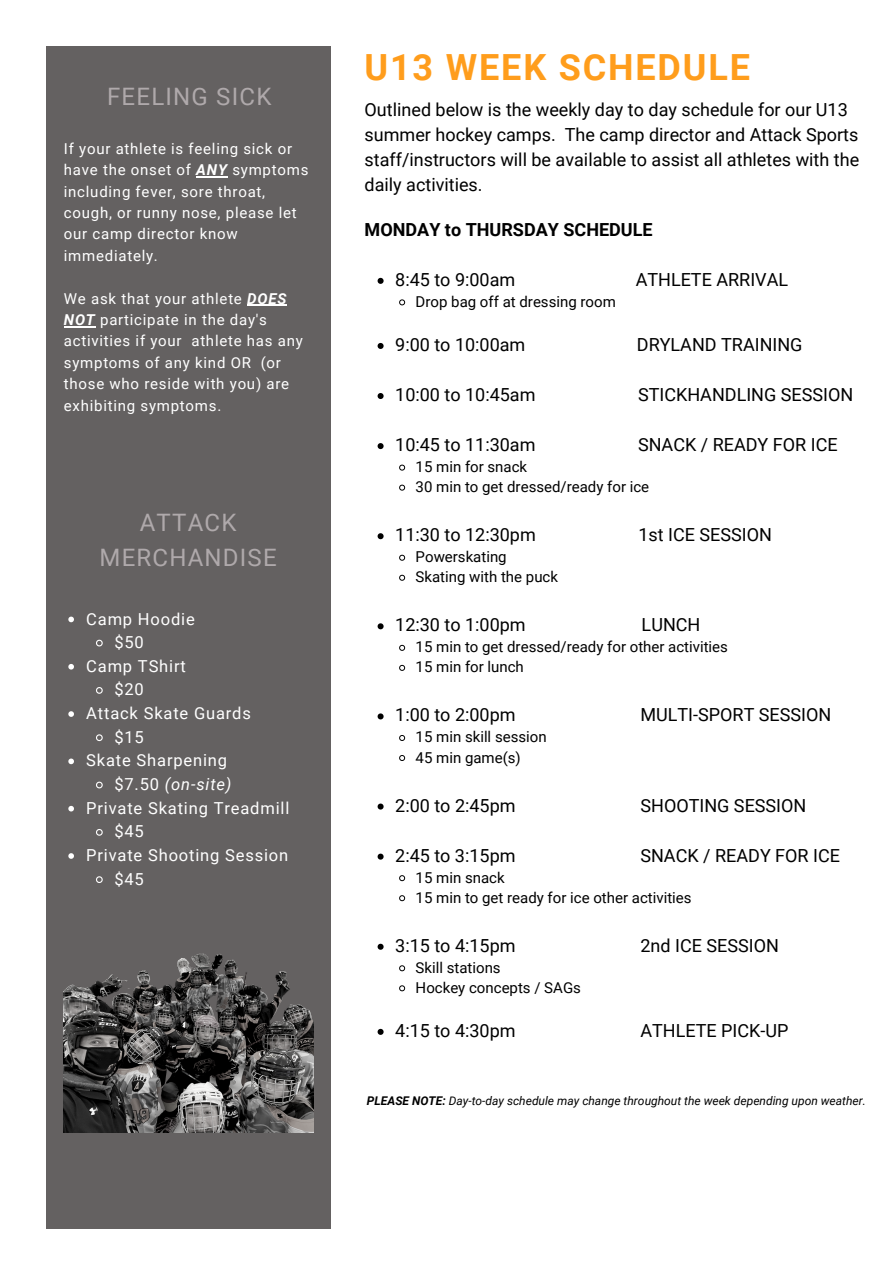
<style>
.page{position:relative;width:894px;height:1264px;background:#fff}
.page>*{position:absolute;margin:0;border:0;box-sizing:border-box;transform-origin:0 0}
.t1{font:700 36px "Roboto";letter-spacing:.05em;color:#ff9d1c}
.t2{font:24px "Roboto";letter-spacing:.05em;color:#afa9ab}
.t3{font:18px/25px "Roboto";color:#000}
.t4{font:700 18px "Roboto";color:#000}
.t5{font:16.5px "Roboto";letter-spacing:.05em;color:#fff}
.t6{font:italic 16.5px "Roboto";letter-spacing:.05em;color:#fff}
.t7{font:15px/21.5px "Roboto";letter-spacing:.05em;color:#fff}
.t8{font:15px "Roboto";color:#000}
.t9{font:italic 12px "Roboto";color:#000}
.s1{font-weight:700;font-style:italic}
.s2{font-style:normal}
.s3{font-weight:700}
</style>
<div class="page">
<div style="left:46px;top:47px;width:284px;height:1181px;background:#646161"></div>
<hr style="left:196px;top:176px;width:32px;height:1px;background:#fff">
<hr style="left:247px;top:305px;width:40px;height:1px;background:#fff">
<hr style="left:64px;top:326px;width:32px;height:1px;background:#fff">
<img style="left:63px;top:953px;width:250px;height:179px">
<svg style="left:377px;top:278px;width:6px;height:6px"></svg>
<svg style="left:399px;top:299px;width:7px;height:7px"></svg>
<svg style="left:377px;top:343px;width:6px;height:6px"></svg>
<svg style="left:377px;top:393px;width:6px;height:6px"></svg>
<svg style="left:377px;top:443px;width:6px;height:6px"></svg>
<svg style="left:399px;top:464px;width:7px;height:7px"></svg>
<svg style="left:399px;top:484px;width:7px;height:7px"></svg>
<svg style="left:377px;top:533px;width:6px;height:6px"></svg>
<svg style="left:399px;top:554px;width:7px;height:7px"></svg>
<svg style="left:399px;top:574px;width:7px;height:7px"></svg>
<svg style="left:377px;top:623px;width:6px;height:6px"></svg>
<svg style="left:399px;top:644px;width:7px;height:7px"></svg>
<svg style="left:399px;top:664px;width:7px;height:7px"></svg>
<svg style="left:377px;top:713px;width:6px;height:6px"></svg>
<svg style="left:399px;top:735px;width:7px;height:6px"></svg>
<svg style="left:399px;top:755px;width:7px;height:6px"></svg>
<svg style="left:377px;top:803px;width:6px;height:6px"></svg>
<svg style="left:377px;top:853px;width:6px;height:6px"></svg>
<svg style="left:399px;top:875px;width:7px;height:6px"></svg>
<svg style="left:399px;top:895px;width:7px;height:7px"></svg>
<svg style="left:377px;top:943px;width:6px;height:6px"></svg>
<svg style="left:399px;top:965px;width:7px;height:7px"></svg>
<svg style="left:399px;top:985px;width:7px;height:7px"></svg>
<svg style="left:377px;top:1028px;width:6px;height:6px"></svg>
<svg style="left:68px;top:616px;width:6px;height:6px"></svg>
<svg style="left:96px;top:639px;width:7px;height:8px"></svg>
<svg style="left:68px;top:664px;width:6px;height:5px"></svg>
<svg style="left:96px;top:687px;width:7px;height:7px"></svg>
<svg style="left:68px;top:711px;width:6px;height:6px"></svg>
<svg style="left:96px;top:734px;width:7px;height:8px"></svg>
<svg style="left:68px;top:758px;width:6px;height:6px"></svg>
<svg style="left:96px;top:781px;width:7px;height:8px"></svg>
<svg style="left:68px;top:805px;width:6px;height:6px"></svg>
<svg style="left:96px;top:829px;width:7px;height:7px"></svg>
<svg style="left:68px;top:853px;width:6px;height:5px"></svg>
<svg style="left:96px;top:876px;width:7px;height:7px"></svg>
<p class="t2" style="left:107px;top:83px;width:166px">FEELING SICK</p>
<p class="t7" style="left:64px;top:138px;width:246px">If your athlete is feeling sick or have the onset of <span class="s1">ANY</span> symptoms including fever, sore throat, cough, or runny nose, please let our camp director know immediately.</p>
<p class="t7" style="left:64px;top:288px;width:240px">We ask that your athlete <span class="s1">DOES<br>NOT</span> participate in the day's activities if your athlete has any symptoms of any kind OR (or those who reside with you) are exhibiting symptoms.</p>
<p class="t2" style="left:140px;top:508px;width:98px">ATTACK</p>
<p class="t2" style="left:99px;top:543px;width:179px">MERCHANDISE</p>
<p class="t5" style="left:86px;top:609px;width:110px">Camp Hoodie</p>
<p class="t5" style="left:114px;top:633px;width:31px">$50</p>
<p class="t5" style="left:86px;top:656px;width:101px">Camp TShirt</p>
<p class="t5" style="left:114px;top:680px;width:31px">$20</p>
<p class="t5" style="left:86px;top:703px;width:166px">Attack Skate Guards</p>
<p class="t5" style="left:114px;top:727px;width:31px">$15</p>
<p class="t5" style="left:86px;top:751px;width:142px">Skate Sharpening</p>
<p class="t6" style="left:114px;top:774px;width:119px"><span class="s2">$7.50</span> (on-site)</p>
<p class="t5" style="left:86px;top:798px;width:204px">Private Skating Treadmill</p>
<p class="t5" style="left:114px;top:822px;width:31px">$45</p>
<p class="t5" style="left:86px;top:845px;width:203px">Private Shooting Session</p>
<p class="t5" style="left:114px;top:869px;width:31px">$45</p>
<p class="t1" style="left:364px;top:47px;width:387px">U13 WEEK SCHEDULE</p>
<p class="t3" style="left:364px;top:97px;width:496px">Outlined below is the weekly day to day schedule for our U13 summer hockey camps. The camp director and Attack Sports staff/instructors will be available to assist all athletes with the daily activities.</p>
<p class="t4" style="left:364px;top:219px;width:289px">MONDAY to THURSDAY SCHEDULE</p>
<p class="t3" style="left:395px;top:267px;width:121px">8:45 to 9:00am</p>
<p class="t3" style="left:635px;top:267px;width:154px">ATHLETE ARRIVAL</p>
<p class="t8" style="left:415px;top:293px;width:202px">Drop bag off at dressing room</p>
<p class="t3" style="left:395px;top:332px;width:132px">9:00 to 10:00am</p>
<p class="t3" style="left:636px;top:332px;width:167px">DRYLAND TRAINING</p>
<p class="t3" style="left:395px;top:382px;width:142px">10:00 to 10:45am</p>
<p class="t3" style="left:638px;top:382px;width:217px">STICKHANDLING SESSION</p>
<p class="t3" style="left:395px;top:432px;width:142px">10:45 to 11:30am</p>
<p class="t3" style="left:638px;top:432px;width:201px">SNACK / READY FOR ICE</p>
<p class="t8" style="left:415px;top:458px;width:113px">15 min for snack</p>
<p class="t8" style="left:415px;top:478px;width:235px">30 min to get dressed/ready for ice</p>
<p class="t3" style="left:395px;top:522px;width:142px">11:30 to 12:30pm</p>
<p class="t3" style="left:638px;top:522px;width:135px">1st ICE SESSION</p>
<p class="t8" style="left:415px;top:548px;width:93px">Powerskating</p>
<p class="t8" style="left:415px;top:568px;width:144px">Skating with the puck</p>
<p class="t3" style="left:395px;top:612px;width:132px">12:30 to 1:00pm</p>
<p class="t3" style="left:641px;top:612px;width:60px">LUNCH</p>
<p class="t8" style="left:415px;top:638px;width:314px">15 min to get dressed/ready for other activities</p>
<p class="t8" style="left:415px;top:658px;width:110px">15 min for lunch</p>
<p class="t3" style="left:395px;top:702px;width:122px">1:00 to 2:00pm</p>
<p class="t3" style="left:640px;top:702px;width:192px">MULTI-SPORT SESSION</p>
<p class="t8" style="left:415px;top:728px;width:132px">15 min skill session</p>
<p class="t8" style="left:415px;top:748px;width:107px">45 min game(s)</p>
<p class="t3" style="left:395px;top:793px;width:122px">2:00 to 2:45pm</p>
<p class="t3" style="left:640px;top:793px;width:167px">SHOOTING SESSION</p>
<p class="t3" style="left:395px;top:843px;width:122px">2:45 to 3:15pm</p>
<p class="t3" style="left:640px;top:843px;width:201px">SNACK / READY FOR ICE</p>
<p class="t8" style="left:415px;top:868px;width:90px">15 min snack</p>
<p class="t8" style="left:415px;top:888px;width:277px">15 min to get ready for ice other activities</p>
<p class="t3" style="left:395px;top:933px;width:122px">3:15 to 4:15pm</p>
<p class="t3" style="left:640px;top:933px;width:140px">2nd ICE SESSION</p>
<p class="t8" style="left:415px;top:958px;width:87px">Skill stations</p>
<p class="t8" style="left:415px;top:978px;width:167px">Hockey concepts / SAGs</p>
<p class="t3" style="left:395px;top:1018px;width:122px">4:15 to 4:30pm</p>
<p class="t3" style="left:640px;top:1018px;width:149px">ATHLETE PICK-UP</p>
<p class="t9" style="left:367px;top:1093px;width:500px"><span class="s3">PLEASE NOTE:</span> Day-to-day schedule may change throughout the week depending upon weather.</p>
</div>
